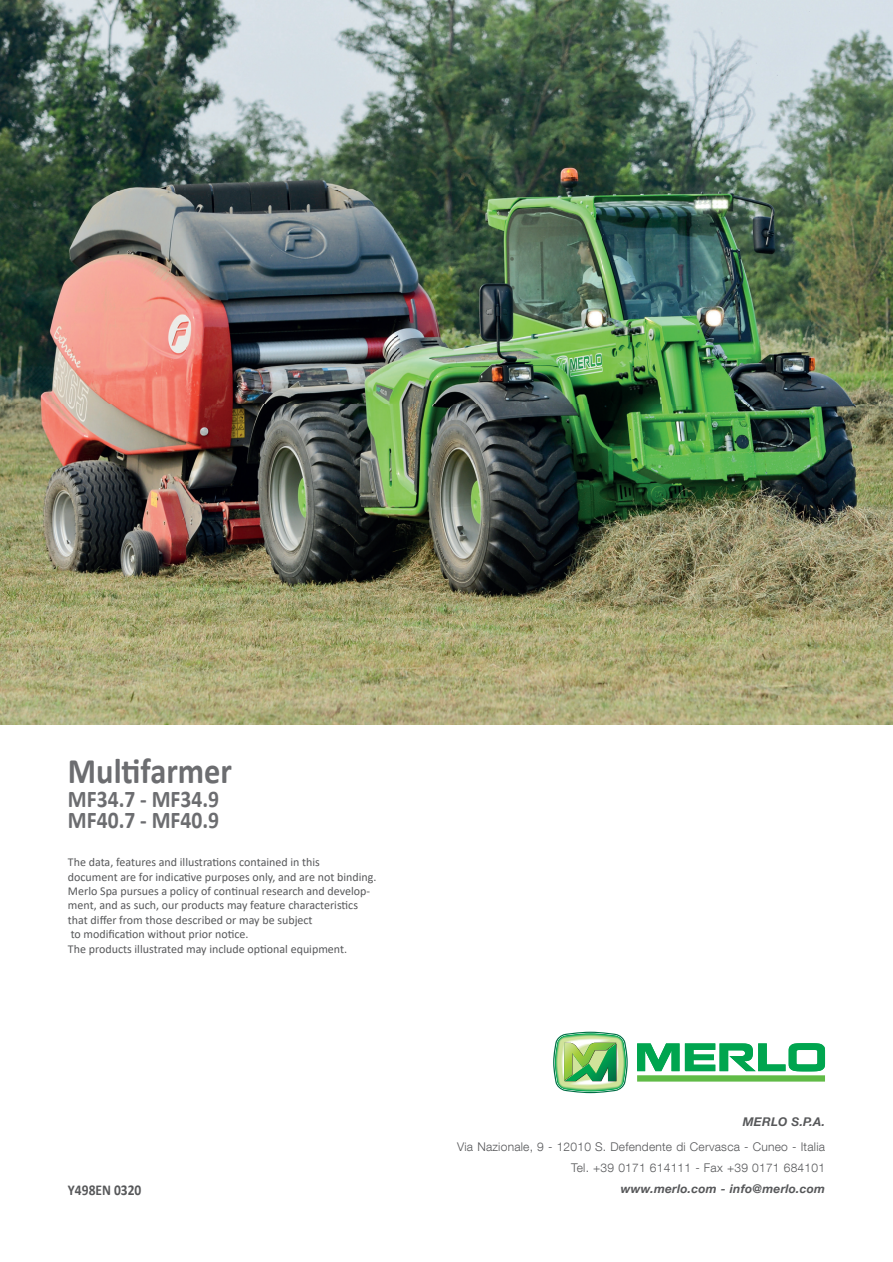
<style>
.page{position:relative;width:893px;height:1262px;background:#fff}
.page>*{position:absolute;margin:0;border:0;box-sizing:border-box;transform-origin:0 0}
.t1{font:700 36px "Calibri";color:#6c6d70;scale:.9 1}
.t2{font:700 24px/21px "Calibri";color:#6c6d70;scale:.9 1}
.t3{font:700 15px "Calibri";color:#57585a;scale:.9 1}
.t4{font:12px/14.4px "Calibri";color:#57585a}
.t5{font:300 12px/21px "Helvetica Neue LT Com";letter-spacing:.02em;color:#57585a;text-align:right}
.t6{font:italic 700 12px "Helvetica Neue LT Com";letter-spacing:.02em;color:#57585a}
</style>
<div class="page">
<img style="left:0;top:0;width:893px;height:725px">
<div style="left:637px;top:1075px;width:188px;height:6px;background:#60bb46"></div>
<svg style="left:637px;top:1043px;width:42px;height:28px"></svg>
<svg style="left:685px;top:1043px;width:140px;height:28px"></svg>
<svg style="left:553px;top:1032px;width:75px;height:61px;background:#91c989"></svg>
<h1 class="t1" style="left:68px;top:745px;width:184px">Multifarmer</h1>
<h2 class="t2" style="left:68px;top:788px;width:170px">MF34.7 - MF34.9<br>MF40.7 - MF40.9</h2>
<p class="t4" style="left:68px;top:855px;width:310px">The data, features and illustrations contained in this<br>document are for indicative purposes only, and are not binding.<br>Merlo Spa pursues a policy of continual research and develop&shy;ment, and as such, our products may feature characteristics that differ from those described or may be subject<br>to modification without prior notice.<br>The products illustrated may include optional equipment.</p>
<p class="t3" style="left:68px;top:1179px;width:83px">Y498EN 0320</p>
<p class="t6" style="left:743px;top:1114px;width:84px">MERLO S.P.A.</p>
<p class="t5" style="left:457px;top:1136px;width:369px">Via Nazionale, 9 - 12010 S. Defendente di Cervasca - Cuneo - Italia<br>Tel. +39 0171 614111 - Fax +39 0171 684101</p>
<p class="t6" style="left:621px;top:1182px;width:206px">www.merlo.com - info@merlo.com</p>
</div>
